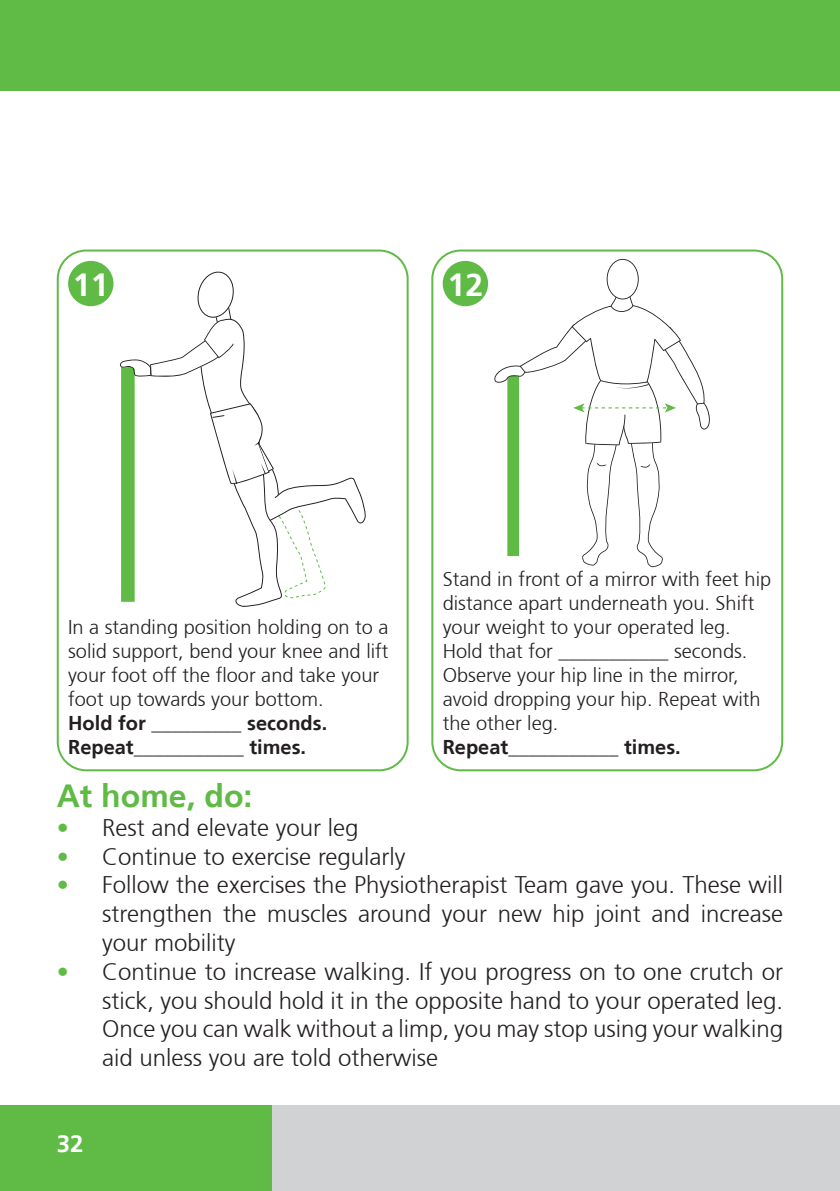
<style>
.page{position:relative;width:840px;height:1191px;background:#fff}
.page>*{position:absolute;margin:0;border:0;box-sizing:border-box;transform-origin:0 0}
.t1{font:700 32px "Frutiger 65";color:#60bb46}
.t2{font:700 32px "Frutiger 65";color:#fff}
.t3{font:300 24px/28.8px "Frutiger 45";color:#231f20;text-align:justify}
.t4{font:700 24px "Frutiger 65";color:#fff}
.t5{font:300 20px/24px "Frutiger 45";color:#231f20}
.t6{font:700 20px/24px "Frutiger 65";color:#231f20}
.s1{color:#60bb46}
</style>
<div class="page">
<div style="left:0;top:0;width:839px;height:91px;background:#60bb46"></div>
<div style="left:0;top:1106px;width:272px;height:85px;background:#60bb46"></div>
<div style="left:272px;top:1106px;width:567px;height:85px;background:#d1d2d4"></div>
<div style="left:57px;top:249px;width:351px;height:522px;border:2px solid #60bb46;border-radius:28px"></div>
<div style="left:431px;top:249px;width:351px;height:522px;border:2px solid #60bb46;border-radius:28px"></div>
<div style="left:68px;top:261px;width:45px;height:45px;background:#60bb46;border-radius:50%"></div>
<div style="left:442px;top:261px;width:46px;height:45px;background:#60bb46;border-radius:50%"></div>
<svg style="left:120px;top:271px;width:246px;height:336px"></svg>
<svg style="left:494px;top:259px;width:216px;height:308px"></svg>
<h1 class="t2" style="left:73px;top:266px;width:37px">11</h1>
<h1 class="t2" style="left:447px;top:266px;width:37px">12</h1>
<p class="t5" style="left:68px;top:615px;width:322px">In a standing position holding on to a solid support, bend your knee and lift your foot off the floor and take your foot up towards your bottom.</p>
<p class="t6" style="left:68px;top:711px;width:260px">Hold for _________ seconds.<br>Repeat___________ times.</p>
<p class="t5" style="left:442px;top:567px;width:330px">Stand in front of a mirror with feet hip distance apart underneath you. Shift your weight to your operated leg.<br>Hold that for ___________ seconds.<br>Observe your hip line in the mirror, avoid dropping your hip. Repeat with the other leg.</p>
<p class="t6" style="left:442px;top:735px;width:239px">Repeat___________ times.</p>
<h1 class="t1" style="left:57px;top:777px;width:197px">At home, do:</h1>
<p class="t3" style="left:57px;top:813px;width:303px"><span class="s1">•</span> Rest and elevate your leg</p>
<p class="t3" style="left:57px;top:842px;width:350px"><span class="s1">•</span> Continue to exercise regularly</p>
<p class="t3" style="left:102px;top:871px;width:682px;text-indent:-45px"><span class="s1">•</span> Follow the exercises the Physiotherapist Team gave you. These will strengthen the muscles around your new hip joint and increase your mobility</p>
<p class="t3" style="left:102px;top:957px;width:682px;text-indent:-45px"><span class="s1">•</span> Continue to increase walking. If you progress on to one crutch or stick, you should hold it in the opposite hand to your operated leg.<br>Once you can walk without a limp, you may stop using your walking aid unless you are told otherwise</p>
<p class="t4" style="left:57px;top:1129px;width:28px">32</p>
</div>
